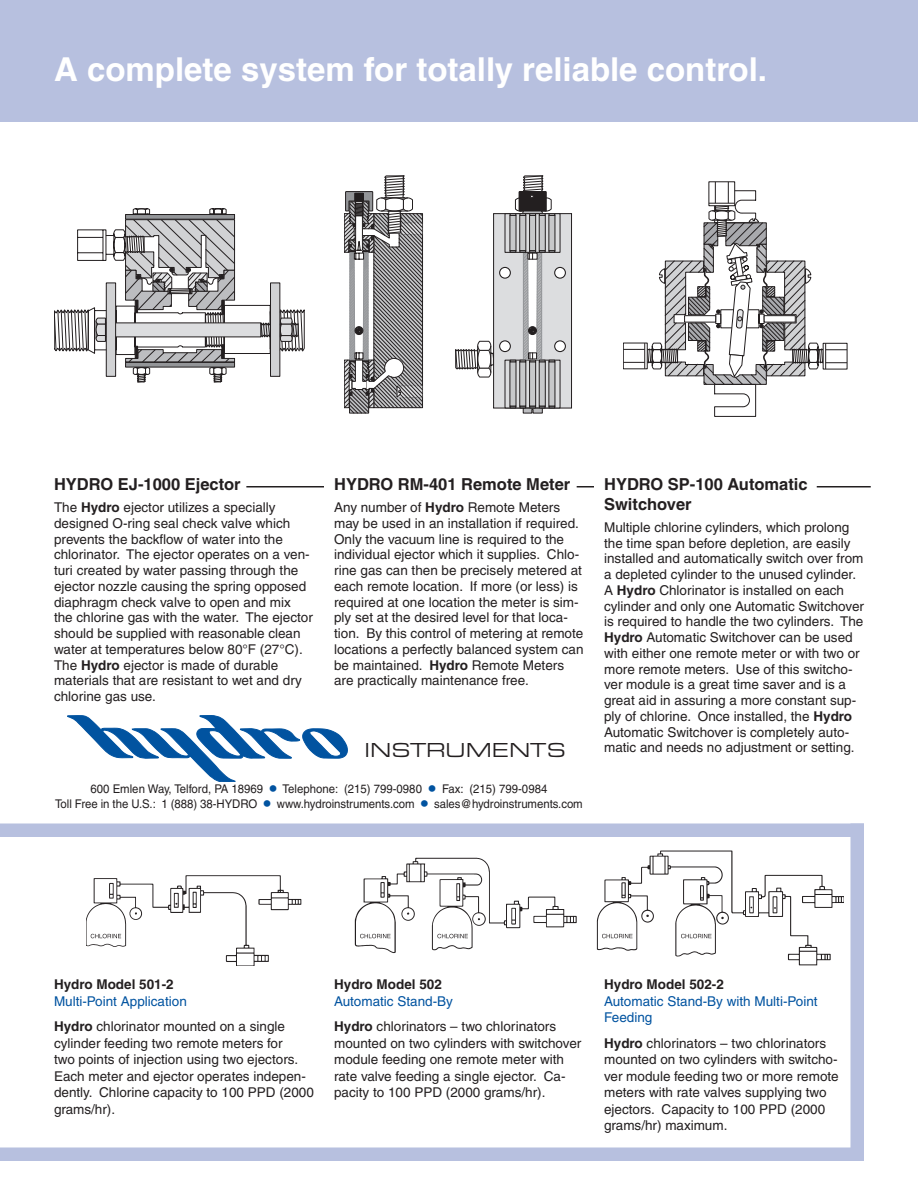
<style>
.page{position:relative;width:918px;height:1188px;background:#fff}
.page>*{position:absolute;margin:0;border:0;box-sizing:border-box;transform-origin:0 0}
.t1{font:700 33px "Helvetica";color:#fff}
.t2{font:21px "Eurostile Extended Roman DTC";color:#231f20}
.t3{font:700 16.5px/19.8px "Helvetica";color:#231f20}
.t4{font:13.5px/15.8px "Helvetica";color:#231f20}
.t5{font:700 13.5px "Helvetica";color:#231f20}
.t6{font:13.5px/16.5px "Helvetica";color:#0153a0}
.t7{font:12px/14.2px "Helvetica";letter-spacing:-.005em;color:#231f20;text-align:center;scale:.95 1}
.s1{font-weight:700}
.s2{font-size:21px;color:#0153a0}
.s3{color:#0153a0}
</style>
<div class="page">
<div style="left:0;top:1148px;width:864px;height:13px;background:#b7c0df"></div>
<div style="left:0;top:0;width:918px;height:122px;background:#b7c0df"></div>
<div style="left:850px;top:824px;width:14px;height:337px;background:#b7c0df"></div>
<svg style="left:68px;top:716px;width:279px;height:66px"></svg>
<hr style="left:246px;top:486px;width:78px;height:2px;background:#231f20">
<svg style="left:577px;top:486px;width:17px;height:2px"></svg>
<hr style="left:817px;top:486px;width:54px;height:2px;background:#231f20">
<div style="left:0;top:824px;width:864px;height:13px;background:#b7c0df"></div>
<img style="left:86px;top:851px;width:758px;height:115px">
<div style="left:493px;top:213px;width:79px;height:195px;background:#dcdddf;border:1px solid #231f20"></div>
<svg style="left:505px;top:360px;width:55px;height:48px"></svg>
<svg style="left:344px;top:176px;width:79px;height:237px"></svg>
<svg style="left:505px;top:213px;width:55px;height:40px"></svg>
<div style="left:500px;top:341px;width:10px;height:11px;background:#fff;border-radius:50%"></div>
<div style="left:499px;top:340px;width:12px;height:12px;border:1px solid #231f20;border-radius:50%"></div>
<div style="left:555px;top:341px;width:10px;height:11px;background:#fff;border-radius:50%"></div>
<div style="left:554px;top:340px;width:12px;height:12px;border:1px solid #231f20;border-radius:50%"></div>
<div style="left:500px;top:267px;width:10px;height:11px;background:#fff;border-radius:50%"></div>
<div style="left:499px;top:267px;width:12px;height:12px;border:1px solid #231f20;border-radius:50%"></div>
<div style="left:555px;top:267px;width:10px;height:11px;background:#fff;border-radius:50%"></div>
<div style="left:554px;top:267px;width:12px;height:12px;border:1px solid #231f20;border-radius:50%"></div>
<svg style="left:455px;top:341px;width:39px;height:36px"></svg>
<div style="left:529px;top:362px;width:7px;height:44px;background:#c7c8ca;border:1px solid #231f20"></div>
<div style="left:539px;top:362px;width:7px;height:44px;background:#c7c8ca;border:1px solid #231f20"></div>
<svg style="left:549px;top:362px;width:6px;height:44px"></svg>
<svg style="left:520px;top:362px;width:6px;height:44px"></svg>
<svg style="left:510px;top:362px;width:6px;height:44px"></svg>
<svg style="left:510px;top:406px;width:45px;height:7px"></svg>
<div style="left:529px;top:215px;width:7px;height:36px;background:#c7c8ca;border:1px solid #231f20"></div>
<div style="left:539px;top:215px;width:7px;height:36px;background:#c7c8ca;border:1px solid #231f20"></div>
<svg style="left:549px;top:234px;width:6px;height:16px"></svg>
<svg style="left:520px;top:234px;width:6px;height:16px"></svg>
<svg style="left:510px;top:234px;width:6px;height:16px"></svg>
<svg style="left:510px;top:250px;width:45px;height:112px"></svg>
<svg style="left:510px;top:176px;width:45px;height:58px"></svg>
<div style="left:709px;top:181px;width:26px;height:25px;background:#615e5e"></div>
<svg style="left:623px;top:182px;width:224px;height:235px"></svg>
<svg style="left:54px;top:208px;width:251px;height:174px"></svg>
<h1 class="t1" style="left:54px;top:50px;width:715px">A complete system for totally reliable control.</h1>
<p class="t3" style="left:54px;top:474px;width:188px">HYDRO EJ-1000 Ejector</p>
<p class="t4" style="left:54px;top:499px;width:260px">The <span class="s1">Hydro</span> ejector utilizes a specially designed O-ring seal check valve which prevents the backflow of water into the chlorinator. The ejector operates on a ven&shy;turi created by water passing through the ejector nozzle causing the spring opposed diaphragm check valve to open and mix<br>the chlorine gas with the water. The ejector should be supplied with reasonable clean water at temperatures below 80°F (27°C).<br>The <span class="s1">Hydro</span> ejector is made of durable materials that are resistant to wet and dry chlorine gas use.</p>
<p class="t3" style="left:334px;top:474px;width:238px">HYDRO RM-401 Remote Meter</p>
<p class="t4" style="left:334px;top:499px;width:251px">Any number of <span class="s1">Hydro</span> Remote Meters may be used in an installation if required.<br>Only the vacuum line is required to the individual ejector which it supplies. Chlo&shy;rine gas can then be precisely metered at each remote location. If more (or less) is required at one location the meter is sim&shy;ply set at the desired level for that loca&shy;tion. By this control of metering at remote locations a perfectly balanced system can be maintained. <span class="s1">Hydro</span> Remote Meters are practically maintenance free.</p>
<h2 class="t2" style="left:365px;top:739px;width:203px">INSTRUMENTS</h2>
<p class="t7" style="left:55px;top:782px;width:557px">600 Emlen Way, Telford, PA 18969 <span class="s2">•</span> Telephone: (215) 799-0980 <span class="s2">•</span> Fax: (215) 799-0984<br>Toll Free in the U.S.: 1 (888) 38-HYDRO <span class="s2">•</span> www.hydroinstruments.com <span class="s2">•</span> sales@hydroinstruments.com</p>
<p class="t3" style="left:604px;top:474px;width:205px">HYDRO SP-100 Automatic<br>Switchover</p>
<p class="t4" style="left:604px;top:519px;width:261px">Multiple chlorine cylinders, which prolong the time span before depletion, are easily installed and automatically switch over from a depleted cylinder to the unused cylinder.<br>A <span class="s1">Hydro</span> Chlorinator is installed on each cylinder and only one Automatic Switchover is required to handle the two cylinders. The <span class="s1">Hydro</span> Automatic Switchover can be used with either one remote meter or with two or more remote meters. Use of this switcho&shy;ver module is a great time saver and is a great aid in assuring a more constant sup&shy;ply of chlorine. Once installed, the <span class="s1">Hydro </span>Automatic Switchover is completely auto&shy;matic and needs no adjustment or setting.</p>
<p class="t5" style="left:54px;top:976px;width:121px">Hydro Model 501-2</p>
<p class="t4" style="left:54px;top:988px;width:233px;line-height:25.5px"><span class="s3">Multi-Point Application<br></span><span class="s1">Hydro</span> chlorinator mounted on a single</p>
<p class="t4" style="left:54px;top:1035px;width:261px;line-height:16.5px">cylinder feeding two remote meters for<br>two points of injection using two ejectors.<br>Each meter and ejector operates indepen&shy;dently. Chlorine capacity to 100 PPD (2000 grams/hr).</p>
<p class="t5" style="left:334px;top:976px;width:109px">Hydro Model 502</p>
<p class="t4" style="left:334px;top:988px;width:224px;line-height:25.5px"><span class="s3">Automatic Stand-By<br></span><span class="s1">Hydro</span> chlorinators – two chlorinators</p>
<p class="t4" style="left:334px;top:1035px;width:249px;line-height:16.5px">mounted on two cylinders with switchover module feeding one remote meter with rate valve feeding a single ejector. Ca&shy;pacity to 100 PPD (2000 grams/hr).</p>
<p class="t5" style="left:604px;top:976px;width:121px">Hydro Model 502-2</p>
<p class="t6" style="left:604px;top:993px;width:215px">Automatic Stand-By with Multi-Point<br>Feeding</p>
<p class="t4" style="left:604px;top:1035px;width:236px;line-height:16.5px"><span class="s1">Hydro</span> chlorinators – two chlorinators mounted on two cylinders with switcho&shy;ver module feeding two or more remote meters with rate valves supplying two ejectors. Capacity to 100 PPD (2000 grams/hr) maximum.</p>
</div>
